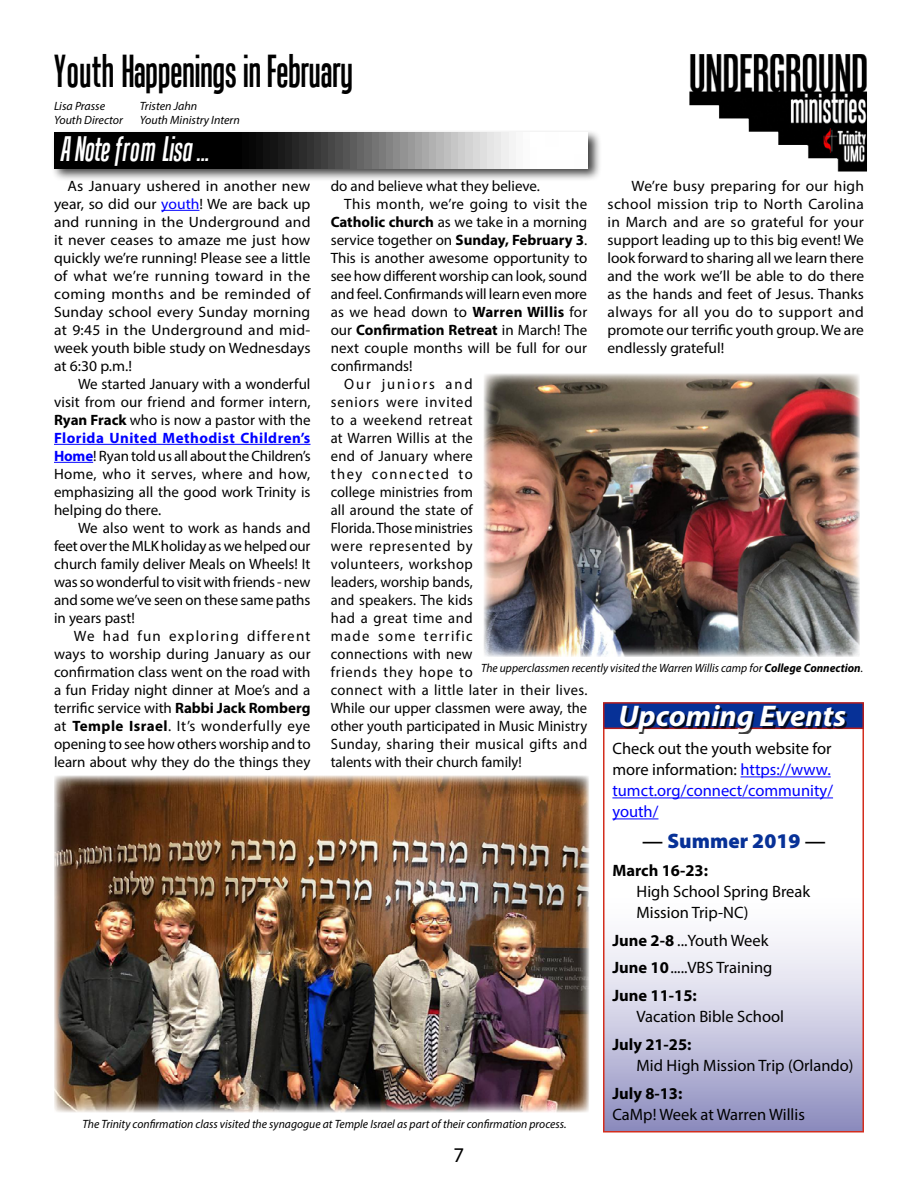
<style>
.page{position:relative;width:918px;height:1188px;background:#fff}
.page>*{position:absolute;margin:0;border:0;box-sizing:border-box;transform-origin:0 0}
.t1{font:45px "Tandelle";color:#000}
.t2{font:italic 34.5px "Tandelle";color:#fff}
.t3{font:italic 700 30px "Myriad Pro";color:#fff}
.t4{font:900 21px "Myriad Pro";color:#073197}
.t5{font:21px "Myriad Pro";color:#000}
.t6{font:16.5px/27.8px "Myriad Pro";color:#000}
.t7{font:16.5px/21px "Myriad Pro";color:#00f}
.t8{font:700 16.5px "Myriad Pro";color:#000}
.t9{font:15px/18px "Myriad Pro";color:#000;text-align:justify}
.t10{font:15px/18px "Myriad Pro";color:#000;text-align:justify;scale:1.04 1}
.t11{font:15px "Myriad Pro";letter-spacing:.03em;color:#000}
.t12{font:15px "Myriad Pro";letter-spacing:.02em;color:#000}
.t13{font:15px "Myriad Pro";letter-spacing:.055em;color:#000}
.t14{font:700 15px "Myriad Pro";color:#000}
.t15{font:15px "Myriad Pro";letter-spacing:.035em;color:#000}
.t16{font:15px "Myriad Pro";letter-spacing:.065em;color:#000}
.t17{font:15px "Myriad Pro";letter-spacing:.045em;color:#000}
.t18{font:15px "Myriad Pro";letter-spacing:.025em;color:#000}
.t19{font:15px "Myriad Pro";letter-spacing:.04em;color:#000}
.t20{font:15px "Myriad Pro";letter-spacing:.095em;color:#000}
.t21{font:15px "Myriad Pro";letter-spacing:.11em;color:#000}
.t22{font:15px "Myriad Pro";letter-spacing:.13em;color:#000}
.t23{font:italic 12px/13.5px "Myriad Pro";color:#000}
.t24{font:italic 12px "Myriad Pro";color:#000;scale:.96 1}
.s1{color:#00f}
.s2{font-weight:700}
.s3{font-weight:700;color:#00f}
.s4{font-weight:400}
.s5{color:#000}
.s6{font-weight:600;color:#000}
</style>
<div class="page">
<svg style="left:606px;top:729px;width:255px;height:400px"></svg>
<div style="left:603px;top:704px;width:261px;height:428px;border:2px solid #d32d1d"></div>
<div style="left:51px;top:130px;width:551px;height:51px;background:#000;opacity:.75"></div>
<img style="left:54px;top:132px;width:534px;height:36px">
<img style="left:689px;top:54px;width:178px;height:118px">
<hr style="left:161px;top:210px;width:38px;height:1px;background:#00f">
<hr style="left:54px;top:444px;width:256px;height:1px;background:#00f">
<hr style="left:54px;top:462px;width:39px;height:1px;background:#00f">
<div style="left:603px;top:702px;width:261px;height:27px;background:#073197;border:2px solid #b31d1e"></div>
<div style="left:623px;top:707px;width:225px;height:27px;background:#000;opacity:.75"></div>
<img style="left:54px;top:775px;width:535px;height:337px">
<img style="left:483px;top:374px;width:376px;height:282px">
<hr style="left:740px;top:777px;width:91px;height:1px;background:#00f">
<hr style="left:612px;top:798px;width:221px;height:1px;background:#00f">
<hr style="left:612px;top:819px;width:46px;height:1px;background:#00f">
<h1 class="t1" style="left:54px;top:45px;width:300px">Youth Happenings in February</h1>
<p class="t23" style="left:54px;top:99px;width:70px">Lisa Prasse<br>Youth Director</p>
<p class="t23" style="left:140px;top:99px;width:101px">Tristen Jahn<br>Youth Ministry Intern</p>
<h2 class="t2" style="left:60px;top:129px;width:150px">A Note from Lisa ...</h2>
<p class="t9" style="left:608px;top:177px;width:258px;text-indent:24px">We’re busy preparing for our high school mission trip to North Carolina in March and are so grateful for your support leading up to this big event! We look forward to sharing all we learn there and the work we’ll be able to do there as the hands and feet of Jesus. Thanks always for all you do to support and promote our terrific youth group. We are endlessly grateful!</p>
<p class="t10" style="left:54px;top:177px;width:248px;text-indent:13px">As January ushered in another new year, so did our <span class="s1">youth</span>! We are back up and running in the Underground and it never ceases to amaze me just how quickly we’re running! Please see a little of what we’re running toward in the coming months and be reminded of Sunday school every Sunday morning at 9:45 in the Underground and mid&shy;week youth bible study on Wednesdays at 6:30 p.m.!</p>
<p class="t9" style="left:54px;top:375px;width:258px;text-indent:24px">We started January with a wonderful visit from our friend and former intern, <span class="s2">Ryan Frack</span> who is now a pastor with the <span class="s3">Florida United Methodist Children’s Home</span>! Ryan told us all about the Children’s Home, who it serves, where and how, emphasizing all the good work Trinity is helping do there.</p>
<p class="t9" style="left:54px;top:519px;width:258px;text-indent:24px">We also went to work as hands and feet over the MLK holiday as we helped our church family deliver Meals on Wheels! It was so wonderful to visit with friends - new and some we’ve seen on these same paths in years past!</p>
<p class="t9" style="left:54px;top:627px;width:258px;text-indent:20px">We had fun exploring different ways to worship during January as our confirmation class went on the road with a fun Friday night dinner at Moe’s and a terrific service with <span class="s2">Rabbi Jack Romberg </span>at <span class="s2">Temple Israel</span>. It’s wonderfully eye opening to see how others worship and to learn about why they do the things they</p>
<p class="t9" style="left:331px;top:177px;width:211px">do and believe what they believe.</p>
<p class="t11" style="left:344px;top:195px;width:245px">This month, we’re going to visit the</p>
<p class="t9" style="left:331px;top:213px;width:258px"><span class="s2">Catholic church</span> as we take in a morning</p>
<p class="t9" style="left:331px;top:231px;width:258px">service together on <span class="s2">Sunday, February 3</span>.</p>
<p class="t9" style="left:331px;top:249px;width:258px">This is another awesome opportunity to</p>
<p class="t9" style="left:331px;top:267px;width:258px">see how different worship can look, sound</p>
<p class="t9" style="left:331px;top:285px;width:258px">and feel. Confirmands will learn even more</p>
<p class="t12" style="left:331px;top:303px;width:258px">as we head down to <span class="s2">Warren Willis</span> for</p>
<p class="t14" style="left:331px;top:320px;width:258px"><span class="s4">our</span> Confirmation Retreat <span class="s4">in March! The</span></p>
<p class="t9" style="left:331px;top:339px;width:258px">next couple months will be full for our</p>
<p class="t9" style="left:331px;top:357px;width:83px">confirmands!</p>
<p class="t22" style="left:344px;top:375px;width:130px">Our juniors and</p>
<p class="t16" style="left:331px;top:393px;width:143px">seniors were invited</p>
<p class="t17" style="left:331px;top:411px;width:143px">to a weekend retreat</p>
<p class="t12" style="left:331px;top:429px;width:144px">at Warren Willis at the</p>
<p class="t18" style="left:331px;top:447px;width:144px">end of January where</p>
<p class="t21" style="left:331px;top:465px;width:144px">they connected to</p>
<p class="t9" style="left:331px;top:483px;width:144px">college ministries from</p>
<p class="t9" style="left:331px;top:501px;width:144px">all around the state of</p>
<p class="t9" style="left:331px;top:519px;width:144px">Florida. Those ministries</p>
<p class="t13" style="left:331px;top:537px;width:143px">were represented by</p>
<p class="t15" style="left:331px;top:555px;width:144px">volunteers, workshop</p>
<p class="t9" style="left:331px;top:573px;width:144px">leaders, worship bands,</p>
<p class="t9" style="left:331px;top:591px;width:144px">and speakers. The kids</p>
<p class="t19" style="left:331px;top:609px;width:143px">had a great time and</p>
<p class="t20" style="left:331px;top:627px;width:143px">made some terrific</p>
<p class="t12" style="left:331px;top:645px;width:143px">connections with new</p>
<p class="t13" style="left:331px;top:663px;width:144px">friends they hope to</p>
<p class="t11" style="left:331px;top:681px;width:258px">connect with a little later in their lives.</p>
<p class="t9" style="left:331px;top:699px;width:258px">While our upper classmen were away, the</p>
<p class="t9" style="left:331px;top:717px;width:258px">other youth participated in Music Ministry</p>
<p class="t11" style="left:331px;top:735px;width:258px">Sunday, sharing their musical gifts and</p>
<p class="t9" style="left:331px;top:753px;width:193px">talents with their church family!</p>
<p class="t24" style="left:481px;top:660px;width:400px">The upperclassmen recently visited the Warren Willis camp for <span class="s2">College Connection</span>.</p>
<h3 class="t3" style="left:618px;top:697px;width:229px">Upcoming Events</h3>
<p class="t7" style="left:612px;top:738px;width:222px"><span class="s5">Check out the youth website for more information:</span> https://www. tumct.org/connect/community/ youth/</p>
<h3 class="t4" style="left:642px;top:829px;width:185px"><span class="s6">—</span> Summer 2019 <span class="s6">—</span></h3>
<p class="t8" style="left:612px;top:859px;width:97px">March 16-23:</p>
<p class="t6" style="left:636px;top:880px;width:175px;line-height:21px">High School Spring Break<br>Mission Trip-NC)</p>
<p class="t6" style="left:612px;top:926px;width:162px"><span class="s2">June 2-8</span> ...Youth Week<br><span class="s2">June 10</span>.....VBS Training<br><span class="s2">June 11-15:</span></p>
<p class="t6" style="left:636px;top:1002px;width:149px">Vacation Bible School</p>
<p class="t8" style="left:612px;top:1033px;width:81px">July 21-25:</p>
<p class="t6" style="left:636px;top:1051px;width:219px">Mid High Mission Trip (Orlando)</p>
<p class="t8" style="left:612px;top:1082px;width:71px">July 8-13:</p>
<p class="t6" style="left:612px;top:1100px;width:194px">CaMp! Week at Warren Willis</p>
<p class="t23" style="left:82px;top:1117px;width:486px">The Trinity confirmation class visited the synagogue at Temple Israel as part of their confirmation process.</p>
<h3 class="t5" style="left:454px;top:1142px;width:12px">7</h3>
</div>
